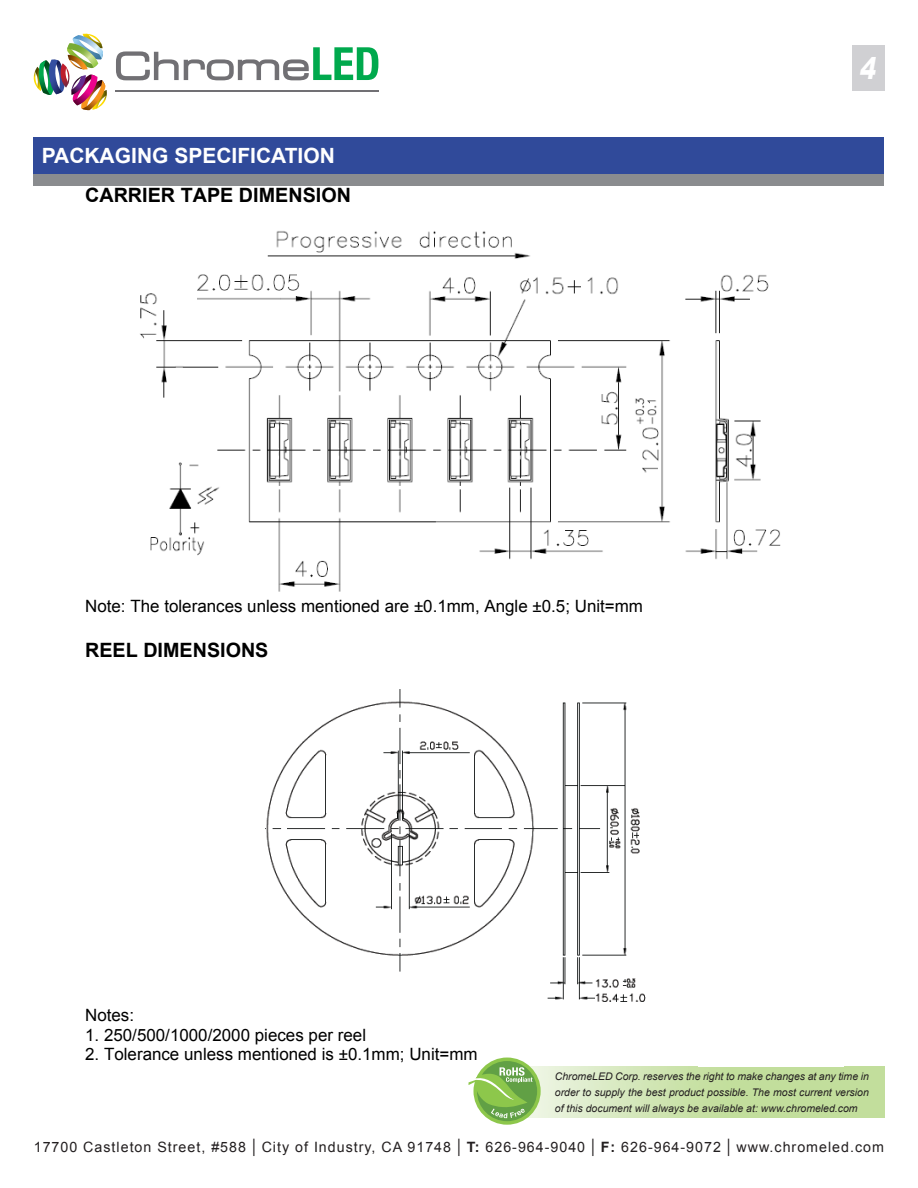
<style>
.page{position:relative;width:918px;height:1188px;background:#fff}
.page>*{position:absolute;margin:0;border:0;box-sizing:border-box;transform-origin:0 0}
.t1{font:italic 900 30px "Arial";color:#fff;scale:.8 1}
.t2{font:700 21px "Arial";color:#fff}
.t3{font:700 19.8px "Arial";color:#000}
.t4{font:16.95px "Arial";color:#000}
.t5{font:14.25px "Arial";letter-spacing:.07em;color:#231f20}
.t6{font:italic 10.5px/15.8px "Arial";color:#231f20;text-align:justify}
.s1{font-size:18.6px}
.s2{font-weight:700}
</style>
<div class="page">
<img style="left:34px;top:34px;width:73px;height:76px">
<hr style="left:115px;top:90px;width:263px;height:2px;background:#717074">
<svg style="left:116px;top:47px;width:262px;height:33px"></svg>
<svg style="left:473px;top:1058px;width:68px;height:67px"></svg>
<div style="left:477px;top:1061px;width:60px;height:60px;background:#61a045;border-radius:50%"></div>
<svg style="left:469px;top:1067px;width:64px;height:51px"></svg>
<div style="left:852px;top:45px;width:32px;height:46px;background:#d0d0d3"></div>
<div style="left:34px;top:137px;width:850px;height:37px;background:#304a9a"></div>
<div style="left:34px;top:174px;width:850px;height:11px;background:#8a8c8f"></div>
<img style="left:140px;top:231px;width:641px;height:361px">
<img style="left:266px;top:689px;width:380px;height:313px">
<h2 class="t2" style="left:42px;top:142px;width:295px">PACKAGING SPECIFICATION</h2>
<h3 class="t3" style="left:85px;top:182px;width:267px">CARRIER TAPE DIMENSION</h3>
<h3 class="t4" style="left:85px;top:595px;width:559px">Note: The tolerances unless mentioned are ±0.1mm, Angle ±0.5; Unit=mm</h3>
<h3 class="t3" style="left:85px;top:637px;width:185px">REEL DIMENSIONS</h3>
<h3 class="t4" style="left:85px;top:1004px;width:50px">Notes:</h3>
<h3 class="t4" style="left:85px;top:1024px;width:282px">1. 250/500/1000/2000 pieces per reel</h3>
<h3 class="t4" style="left:85px;top:1043px;width:394px">2. Tolerance unless mentioned is ±0.1mm; Unit=mm</h3>
<h1 class="t1" style="left:859px;top:46px;width:31px">4</h1>
<p class="t6" style="left:555px;top:1069px;width:316px">ChromeLED Corp. reserves the right to make changes at any time in order to supply the best product possible. The most current version of this document will always be available at: www.chromeled.com</p>
<h3 class="t5" style="left:34px;top:1137px;width:852px">17700 Castleton Street, #588 <span class="s1">|</span> City of Industry, CA 91748 <span class="s1">|</span> <span class="s2">T:</span> 626-964-9040 <span class="s1">|</span> <span class="s2">F:</span> 626-964-9072 <span class="s1">|</span> www.chromeled.com</h3>
</div>
